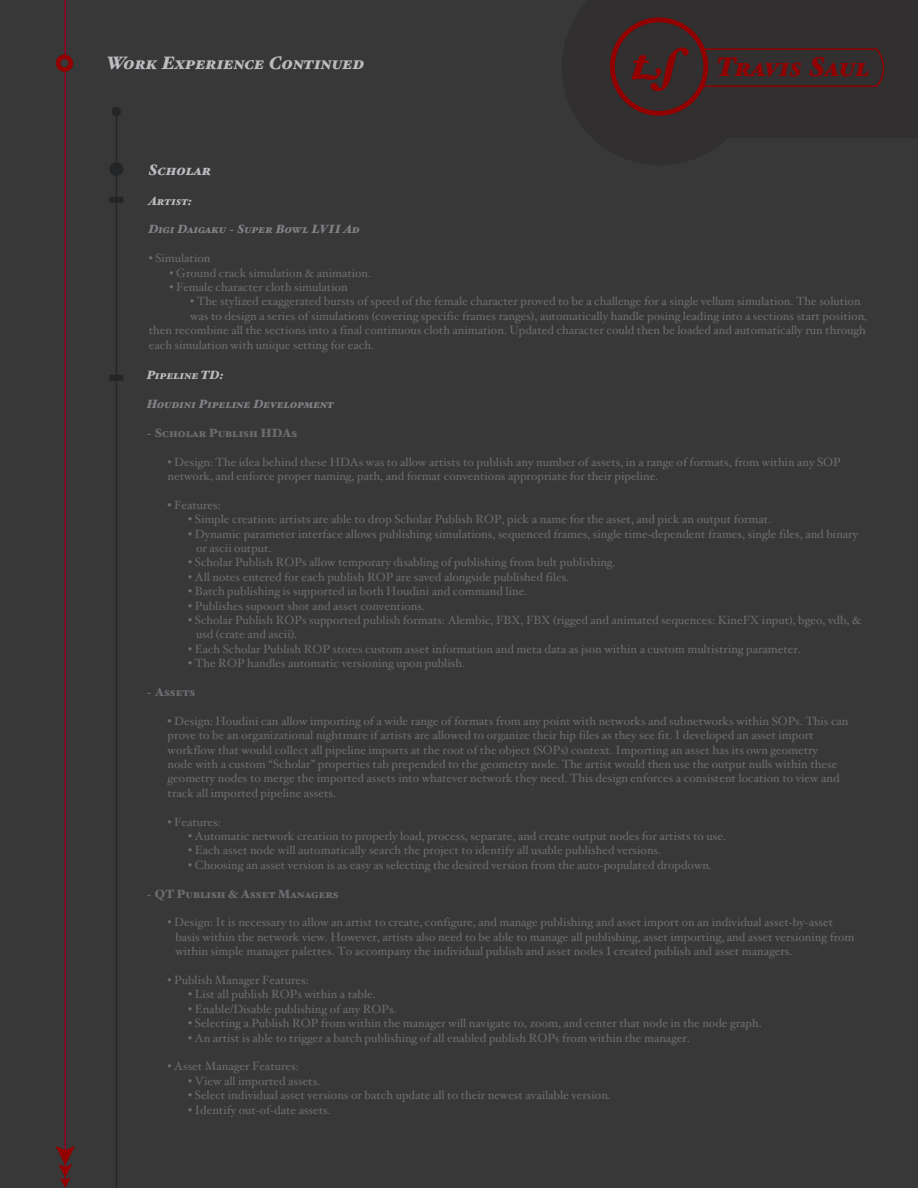
<style>
.page{position:relative;width:918px;height:1188px;background:#383839}
.page>*{position:absolute;margin:0;border:0;box-sizing:border-box;transform-origin:0 0}
.t1{font:43.05px "Hoefler Text Black Italic Alt";color:#920000}
.t2{font:27px "Hoefler Text Black Italic SC";letter-spacing:-.005em;color:#920000}
.t3{font:18px "Hoefler Text Black Italic SC";color:#bcbdc0}
.t4{font:15px "Hoefler Text Black Italic SC";color:#bcbdc0}
.t5{font:12px/14.4px "Hoefler Text";color:#6c6d70;text-align:justify}
.t6{font:12px "Hoefler Text Black Italic SC";color:#808285}
.t7{font:12px "Hoefler Text Black Small Caps";color:#6c6d70}
.t8{font:12px "Hoefler Text Black Italic SC";color:#bcbdc0}
.s1{font-family:"Hoefler Text Black Italic SC"}
</style>
<div class="page">
<hr style="left:64px;top:0;width:2px;height:1184px;background:#920020">
<hr style="left:116px;top:112px;width:1px;height:1076px;background:#252525">
<div style="left:109px;top:162px;width:14px;height:14px;background:#242526;border-radius:50%"></div>
<div style="left:109px;top:197px;width:14px;height:6px;background:#252525"></div>
<div style="left:109px;top:375px;width:14px;height:6px;background:#252525"></div>
<div style="left:620px;top:0;width:298px;height:138px;background:#312f30"></div>
<svg style="left:610px;top:17px;width:275px;height:99px"></svg>
<svg style="left:58px;top:57px;width:13px;height:13px"></svg>
<div style="left:56px;top:55px;width:17px;height:17px;border:4px solid #920000;border-radius:50%"></div>
<div style="left:112px;top:107px;width:9px;height:9px;background:#242526;border-radius:50%"></div>
<svg style="left:56px;top:1146px;width:19px;height:42px"></svg>
<p class="t3" style="left:106px;top:50px;width:260px">Work Experience Continued</p>
<p class="t1" style="left:633px;top:45px;width:71px">ts</p>
<p class="t2" style="left:717px;top:49px;width:155px">Travis Saul</p>
<p class="t4" style="left:149px;top:160px;width:64px">Scholar</p>
<p class="t8" style="left:149px;top:193px;width:45px">Artist:</p>
<p class="t6" style="left:149px;top:221px;width:213px">Digi Daigaku - Super Bowl LVII Ad</p>
<p class="t5" style="left:149px;top:251px;width:63px">• Simulation</p>
<p class="t5" style="left:170px;top:266px;width:203px">• Ground crack simulation &amp; animation.</p>
<p class="t5" style="left:170px;top:280px;width:180px">• Female character cloth simulation</p>
<p class="t5" style="left:190px;top:295px;width:672px">• The stylized exaggerated bursts of speed of the female character proved to be a challenge for a single vellum simulation. The solution</p>
<p class="t5" style="left:149px;top:309px;width:720px;text-indent:41px">was to design a series of simulations (covering specific frames ranges), automatically handle posing leading into a sections start position, then recombine all the sections into a final continuous cloth animation. Updated character could then be loaded and automatically run through each simulation with unique setting for each.</p>
<p class="t8" style="left:147px;top:367px;width:78px">Pipeline TD:</p>
<p class="t6" style="left:147px;top:396px;width:189px">Houdini Pipeline Development</p>
<p class="t7" style="left:147px;top:425px;width:152px"><span class="s1">-</span> Scholar Publish HDAs</p>
<p class="t5" style="left:168px;top:455px;width:675px">• Design: The idea behind these HDAs was to allow artists to publish any number of assets, in a range of formats, from within any SOP</p>
<p class="t5" style="left:168px;top:469px;width:492px">network, and enforce proper naming, path, and format conventions appropriate for their pipeline.</p>
<p class="t5" style="left:168px;top:498px;width:55px">• Features:</p>
<p class="t5" style="left:188px;top:512px;width:585px">• Simple creation: artists are able to drop Scholar Publish ROP, pick a name for the asset, and pick an output format.</p>
<p class="t5" style="left:188px;top:527px;width:671px">• Dynamic parameter interface allows publishing simulations, sequenced frames, single time-dependent frames, single files, and binary</p>
<p class="t5" style="left:196px;top:541px;width:77px">or ascii output.</p>
<p class="t5" style="left:188px;top:556px;width:429px">• Scholar Publish ROPs allow temporary disabling of publishing from bult publishing.</p>
<p class="t5" style="left:188px;top:570px;width:382px">• All notes entered for each publish ROP are saved alongside published files.</p>
<p class="t5" style="left:188px;top:584px;width:341px">• Batch publishing is supported in both Houdini and command line.</p>
<p class="t5" style="left:188px;top:599px;width:238px">• Publishes supoort shot and asset conventions.</p>
<p class="t5" style="left:196px;top:613px;width:667px;text-indent:-8px">• Scholar Publish ROPs supported publish formats: Alembic, FBX, FBX (rigged and animated sequences: KineFX input), bgeo, vdb, &amp; usd (crate and ascii).</p>
<p class="t5" style="left:188px;top:642px;width:614px">• Each Scholar Publish ROP stores custom asset information and meta data as json within a custom multistring parameter.</p>
<p class="t5" style="left:188px;top:656px;width:278px">• The ROP handles automatic versioning upon publish.</p>
<p class="t7" style="left:147px;top:684px;width:50px"><span class="s1">-</span> Assets</p>
<p class="t5" style="left:168px;top:714px;width:682px">• Design: Houdini can allow importing of a wide range of formats from any point with networks and subnetworks within SOPs. This can</p>
<p class="t5" style="left:168px;top:728px;width:648px">prove to be an organizational nightmare if artists are allowed to organize their hip files as they see fit. I developed an asset import</p>
<p class="t5" style="left:168px;top:743px;width:652px">workflow that would collect all pipeline imports at the root of the object (SOPs) context. Importing an asset has its own geometry</p>
<p class="t5" style="left:168px;top:757px;width:671px">node with a custom “Scholar” properties tab prepended to the geometry node. The artist would then use the output nulls within these</p>
<p class="t5" style="left:168px;top:772px;width:674px">geometry nodes to merge the imported assets into whatever network they need. This design enforces a consistent location to view and</p>
<p class="t5" style="left:168px;top:786px;width:170px">track all imported pipeline assets.</p>
<p class="t5" style="left:168px;top:815px;width:55px">• Features:</p>
<p class="t5" style="left:188px;top:829px;width:539px">• Automatic network creation to properly load, process, separate, and create output nodes for artists to use.</p>
<p class="t5" style="left:188px;top:844px;width:474px">• Each asset node will automatically search the project to identify all usable published versions.</p>
<p class="t5" style="left:188px;top:858px;width:525px">• Choosing an asset version is as easy as selecting the desired version from the auto-populated dropdown.</p>
<p class="t7" style="left:147px;top:886px;width:193px"><span class="s1">-</span> QT Publish &amp; Asset Managers</p>
<p class="t5" style="left:168px;top:916px;width:667px">• Design: It is necessary to allow an artist to create, configure, and manage publishing and asset import on an individual asset-by-asset</p>
<p class="t5" style="left:175px;top:930px;width:681px">basis within the network view. However, artists also need to be able to manage all publishing, asset importing, and asset versioning from</p>
<p class="t5" style="left:175px;top:944px;width:619px">within simple manager palettes. To accompany the individual publish and asset nodes I created publish and asset managers.</p>
<p class="t5" style="left:168px;top:973px;width:143px">• Publish Manager Features:</p>
<p class="t5" style="left:188px;top:988px;width:189px">• List all publish ROPs within a table.</p>
<p class="t5" style="left:188px;top:1002px;width:210px">• Enable/Disable publishing of any ROPs.</p>
<p class="t5" style="left:188px;top:1016px;width:575px">• Selecting a Publish ROP from within the manager will navigate to, zoom, and center that node in the node graph.</p>
<p class="t5" style="left:188px;top:1031px;width:503px">• An artist is able to trigger a batch publishing of all enabled publish ROPs from within the manager.</p>
<p class="t5" style="left:168px;top:1060px;width:133px">• Asset Manager Features:</p>
<p class="t5" style="left:188px;top:1074px;width:133px">• View all imported assets.</p>
<p class="t5" style="left:188px;top:1088px;width:424px">• Select individual asset versions or batch update all to their newest available version.</p>
<p class="t5" style="left:188px;top:1103px;width:144px">• Identify out-of-date assets.</p>
</div>
